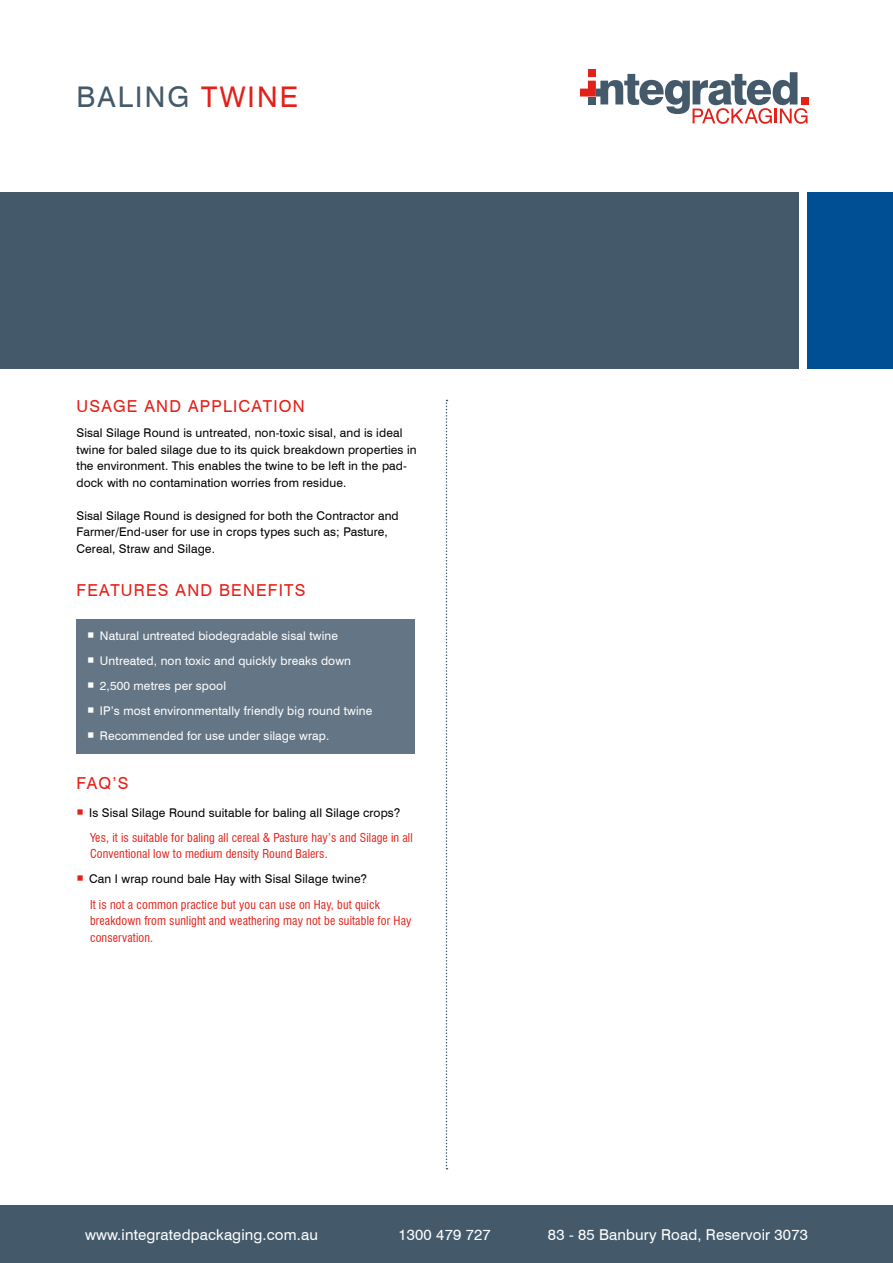
<style>
.page{position:relative;width:893px;height:1263px;background:#fff}
.page>*{position:absolute;margin:0;border:0;box-sizing:border-box;transform-origin:0 0}
.t1{font:28.5px "Swiss 721 BT";letter-spacing:.075em;color:#445a6b}
.t2{font:16.5px "Swiss 721 BT";letter-spacing:.075em;color:#e32119}
.t3{font:15px "Swiss 721 BT";letter-spacing:.01em;color:#fff}
.t4{font:12px/16.5px "Swiss 721 BT";letter-spacing:.01em;color:#000}
.t5{font:condensed 12px/16.5px "Swiss 721 BT";letter-spacing:.01em;color:#e32119}
.t6{font:12px/25px "Swiss 721 BT";letter-spacing:.01em;color:#fff}
.s1{color:#e32119}
</style>
<div class="page">
<div style="left:0;top:1205px;width:893px;height:58px;background:#445a6b"></div>
<div style="left:77px;top:619px;width:338px;height:134px;background:#647585"></div>
<svg style="left:446px;top:400px;width:1px;height:769px"></svg>
<div style="left:801px;top:96px;width:8px;height:8px;background:#e32119"></div>
<div style="left:588px;top:69px;width:8px;height:8px;background:#e32119"></div>
<svg style="left:580px;top:72px;width:227px;height:52px"></svg>
<div style="left:0;top:193px;width:799px;height:176px;background:#445a6b"></div>
<div style="left:808px;top:193px;width:85px;height:176px;background:#004e94"></div>
<h1 class="t1" style="left:77px;top:80px;width:223px">BALING <span class="s1">TWINE</span></h1>
<h2 class="t2" style="left:77px;top:396px;width:230px">USAGE AND APPLICATION</h2>
<p class="t4" style="left:77px;top:425px;width:342px">Sisal Silage Round is untreated, non-toxic sisal, and is ideal twine for baled silage due to its quick breakdown properties in the environment. This enables the twine to be left in the pad&shy;dock with no contamination worries from residue.</p>
<p class="t4" style="left:77px;top:507px;width:324px">Sisal Silage Round is designed for both the Contractor and<br>Farmer/End-user for use in crops types such as; Pasture,<br>Cereal, Straw and Silage.</p>
<h2 class="t2" style="left:77px;top:580px;width:13px">features</h2>
<h2 class="t2" style="left:176px;top:580px;width:13px">and</h2>
<h2 class="t2" style="left:219px;top:580px;width:12px">benefits</h2>
<p class="t6" style="left:100px;top:623px;width:274px">Natural untreated biodegradable sisal twine Untreated, non toxic and quickly breaks down 2,500 metres per spool<br>IP’s most environmentally friendly big round twine Recommended for use under silage wrap.</p>
<h2 class="t2" style="left:77px;top:773px;width:51px">faq’s</h2>
<p class="t4" style="left:89px;top:804px;width:313px">Is Sisal Silage Round suitable for baling all Silage crops?</p>
<p class="t5" style="left:90px;top:829px;width:324px">Yes, it is suitable for baling all cereal &amp; Pasture hay’s and Silage in all<br>Conventional low to medium density Round Balers.</p>
<p class="t4" style="left:89px;top:871px;width:279px">Can I wrap round bale Hay with Sisal Silage twine?</p>
<p class="t5" style="left:90px;top:896px;width:323px">It is not a common practice but you can use on Hay, but quick breakdown from sunlight and weathering may not be suitable for Hay conservation.</p>
<p class="t3" style="left:85px;top:1225px;width:234px">www.integratedpackaging.com.au</p>
<p class="t3" style="left:398px;top:1225px;width:94px">1300 479 727</p>
<p class="t3" style="left:548px;top:1225px;width:261px">83 - 85 Banbury Road, Reservoir 3073</p>
</div>
